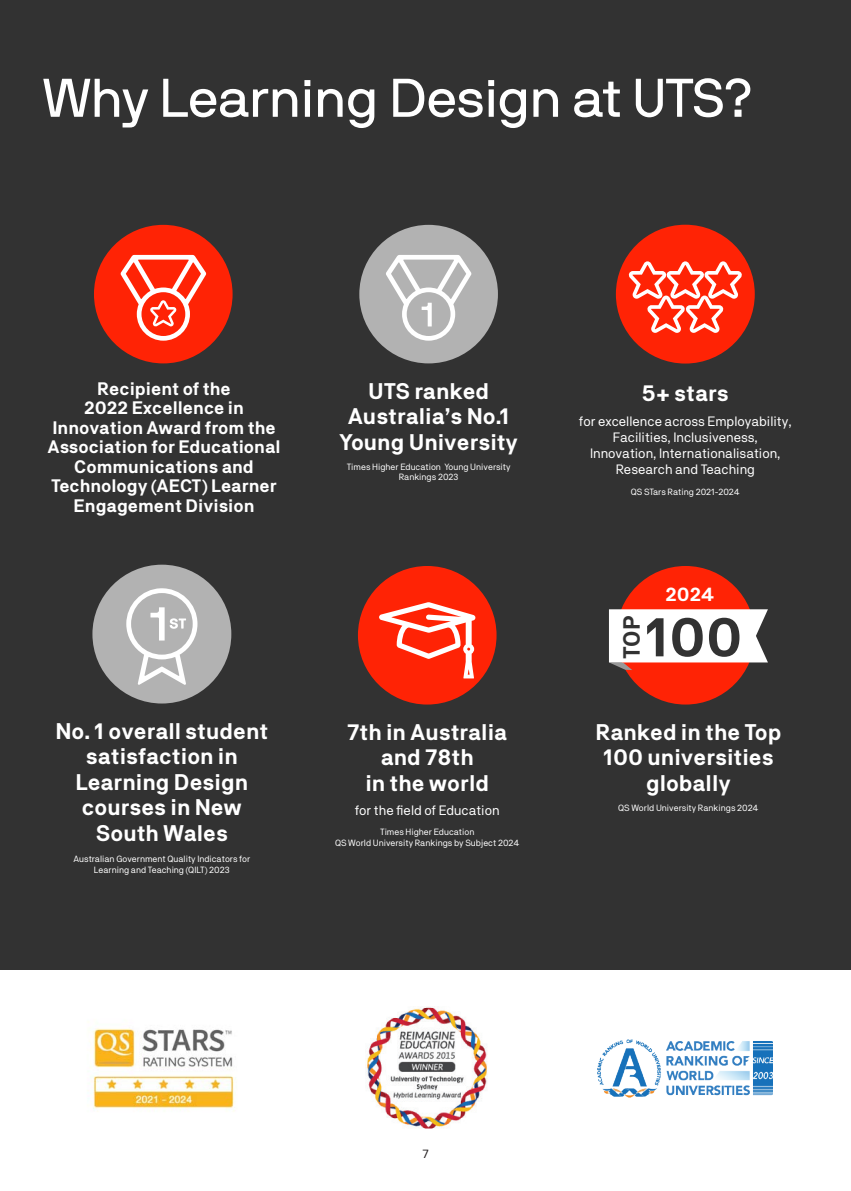
<style>
.page{position:relative;width:851px;height:1191px;background:#fff}
.page>*{position:absolute;margin:0;border:0;box-sizing:border-box;transform-origin:0 0}
.t1{font:700 54.9px "NB Akademie";color:#323232}
.Page_title_65pt_-_Grey{font:54px "NB International Pro";color:#fff}
.t2{font:700 23.25px "NB Akademie";color:#323232}
.Rankings_-_17pt{font:700 22.5px/25.5px "NB Akademie";color:#fff;text-align:center}
.t3{font:700 19.2px "NB Akademie";color:#fff}
.Rankings_-_17pt-2{font:700 18px/19.5px "NB Akademie";color:#fff;text-align:center}
.Rankings_-_11pt{font:13.5px/16.2px "NB Akademie";color:#fff;text-align:center}
.Rankings_-_17pt-3{font:13.5px "NB Akademie";color:#fff}
.t4{font:12px "NB Akademie";color:#231f20}
.t5{font:9px/10.8px "NB Akademie";color:#fff;text-align:center}
</style>
<div class="page">
<div style="left:0;top:0;width:850px;height:969px;background:#323232"></div>
<div style="left:616px;top:566px;width:138px;height:138px;background:#ff2305;border-radius:50%"></div>
<div style="left:358px;top:566px;width:138px;height:138px;background:#ff2305;border-radius:50%"></div>
<img style="left:366px;top:1007px;width:121px;height:122px">
<img style="left:89px;top:1028px;width:147px;height:84px">
<img style="left:597px;top:1039px;width:175px;height:58px">
<svg style="left:609px;top:609px;width:158px;height:61px;background:#f4dedb"></svg>
<svg style="left:379px;top:602px;width:96px;height:76px"></svg>
<div style="left:92px;top:564px;width:139px;height:139px;background:#b2b2b2;border-radius:50%"></div>
<svg style="left:126px;top:588px;width:71px;height:97px"></svg>
<div style="left:615px;top:225px;width:139px;height:138px;background:#ff2305;border-radius:50%"></div>
<svg style="left:628px;top:261px;width:114px;height:72px"></svg>
<div style="left:359px;top:225px;width:139px;height:138px;background:#b2b2b2;border-radius:50%"></div>
<svg style="left:386px;top:255px;width:85px;height:86px"></svg>
<div style="left:94px;top:225px;width:138px;height:138px;background:#ff2305;border-radius:50%"></div>
<svg style="left:120px;top:255px;width:86px;height:86px"></svg>
<p class="Page_title_65pt_-_Grey" style="left:43px;top:67px;width:710px">Why Learning Design at UTS?</p>
<p class="Rankings_-_17pt-2" style="left:48px;top:378px;width:234px">Recipient of the<br>2022 Excellence in<br>Innovation Award from the<br>Association for Educational<br>Communications and<br>Technology (AECT) Learner<br>Engagement Division</p>
<p class="Rankings_-_17pt" style="left:339px;top:377px;width:180px">UTS ranked<br>Australia’s No.1<br>Young University</p>
<p class="t5" style="left:346px;top:461px;width:165px">Times Higher Education Young University<br>Rankings 2023</p>
<p class="Rankings_-_17pt" style="left:55px;top:717px;width:214px">No. 1 overall student satisfaction in<br>Learning Design courses in New<br>South Wales</p>
<p class="t5" style="left:73px;top:853px;width:178px">Australian Government Quality Indicators for<br>Learning and Teaching (QILT) 2023</p>
<p class="Rankings_-_17pt" style="left:347px;top:718px;width:161px">7th in Australia and 78th<br>in the world</p>
<p class="Rankings_-_17pt-3" style="left:355px;top:802px;width:146px">for the field of Education</p>
<p class="t5" style="left:335px;top:826px;width:186px">Times Higher Education<br>QS World University Rankings by Subject 2024</p>
<p class="Rankings_-_17pt" style="left:641px;top:380px;width:88px">5+ stars</p>
<p class="Rankings_-_11pt" style="left:579px;top:412px;width:214px">for excellence across Employability,<br>Facilities, Inclusiveness,<br>Innovation, Internationalisation,<br>Research and Teaching</p>
<p class="t5" style="left:630px;top:486px;width:110px">QS STars Rating 2021-2024</p>
<p class="t3" style="left:665px;top:583px;width:50px">2024</p>
<p class="t2" style="left:617px;top:659px;width:45px;rotate:-90deg">TOP</p>
<p class="t1" style="left:644px;top:604px;width:99px">100</p>
<p class="Rankings_-_17pt" style="left:595px;top:718px;width:187px">Ranked in the Top<br>100 universities globally</p>
<p class="t5" style="left:618px;top:802px;width:142px">QS World University Rankings 2024</p>
<h3 class="t4" style="left:422px;top:1146px;width:8px">7</h3>
</div>
